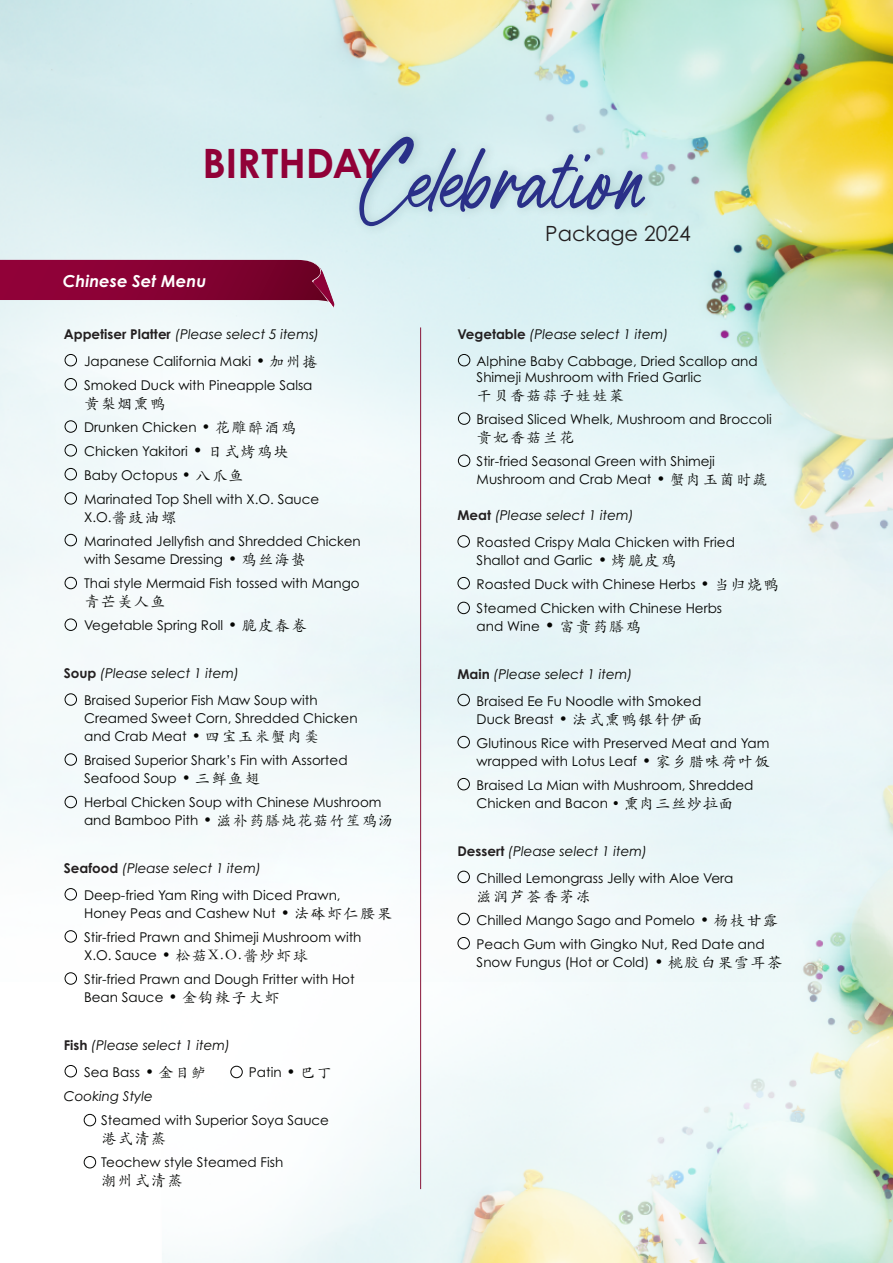
<style>
.page{position:relative;width:893px;height:1263px;background:#fff}
.page>*{position:absolute;margin:0;border:0;box-sizing:border-box;transform-origin:0 0}
.t1{font:700 40.5px "Century Gothic Pro";color:#910138}
.t2{font:21px "Century Gothic Pro";color:#231f20}
.t3{font:italic 700 16.5px "Century Gothic Pro";color:#fff}
.t4{font:15px "ST Kaiti";letter-spacing:.1em;color:#040503}
.t5{font:13.5px/24px "Century Gothic Pro";color:#040503}
.t6{font:italic 13.5px/27px "Century Gothic Pro";color:#040503;text-align:center}
.s1{font-weight:700;color:#231f20}
.s2{font-style:italic}
.s3{font-size:15px}
.s4{font-family:"ST Kaiti";font-size:15px}
.s5{font-size:16.5px}
.s6{font-family:"Century Gothic Pro";font-size:13.5px}
.s7{font-family:"Century Gothic Pro"}
.s8{font-weight:700;font-style:normal;color:#231f20}
.s9{font-style:normal}
.s10{font-style:normal;font-size:15px}
.s11{font-family:"ST Kaiti";font-style:normal;font-size:15px}
</style>
<div class="page">
<img style="left:1px;top:0;width:892px;height:356px">
<img style="left:1px;top:356px;width:892px;height:907px">
<img style="left:348px;top:123px;width:314px;height:118px">
<svg style="left:359px;top:136px;width:286px;height:90px;background:#aec5d7"></svg>
<div style="left:458px;top:455px;width:12px;height:12px;border:1px solid #040503;border-radius:50%"></div>
<div style="left:458px;top:535px;width:12px;height:12px;border:1px solid #040503;border-radius:50%"></div>
<div style="left:458px;top:577px;width:12px;height:12px;border:1px solid #040503;border-radius:50%"></div>
<div style="left:458px;top:602px;width:12px;height:12px;border:1px solid #040503;border-radius:50%"></div>
<div style="left:458px;top:694px;width:12px;height:12px;border:1px solid #040503;border-radius:50%"></div>
<div style="left:458px;top:736px;width:12px;height:12px;border:1px solid #040503;border-radius:50%"></div>
<div style="left:458px;top:778px;width:12px;height:12px;border:1px solid #040503;border-radius:50%"></div>
<div style="left:458px;top:871px;width:12px;height:12px;border:1px solid #040503;border-radius:50%"></div>
<div style="left:458px;top:913px;width:12px;height:12px;border:1px solid #040503;border-radius:50%"></div>
<div style="left:458px;top:937px;width:12px;height:12px;border:1px solid #040503;border-radius:50%"></div>
<div style="left:458px;top:354px;width:12px;height:12px;border:1px solid #040503;border-radius:50%"></div>
<div style="left:458px;top:412px;width:12px;height:13px;border:1px solid #040503;border-radius:50%"></div>
<div style="left:65px;top:420px;width:12px;height:13px;border:1px solid #040503;border-radius:50%"></div>
<div style="left:65px;top:444px;width:12px;height:12px;border:1px solid #040503;border-radius:50%"></div>
<div style="left:65px;top:468px;width:12px;height:12px;border:1px solid #040503;border-radius:50%"></div>
<div style="left:65px;top:492px;width:12px;height:12px;border:1px solid #040503;border-radius:50%"></div>
<div style="left:65px;top:534px;width:12px;height:12px;border:1px solid #040503;border-radius:50%"></div>
<div style="left:65px;top:577px;width:12px;height:12px;border:1px solid #040503;border-radius:50%"></div>
<div style="left:65px;top:619px;width:12px;height:12px;border:1px solid #040503;border-radius:50%"></div>
<div style="left:65px;top:693px;width:12px;height:13px;border:1px solid #040503;border-radius:50%"></div>
<div style="left:65px;top:753px;width:12px;height:13px;border:1px solid #040503;border-radius:50%"></div>
<div style="left:65px;top:796px;width:12px;height:12px;border:1px solid #040503;border-radius:50%"></div>
<div style="left:65px;top:888px;width:12px;height:12px;border:1px solid #040503;border-radius:50%"></div>
<div style="left:65px;top:930px;width:12px;height:12px;border:1px solid #040503;border-radius:50%"></div>
<div style="left:65px;top:972px;width:12px;height:13px;border:1px solid #040503;border-radius:50%"></div>
<div style="left:65px;top:1065px;width:12px;height:12px;border:1px solid #040503;border-radius:50%"></div>
<div style="left:230px;top:1066px;width:13px;height:12px;border:1px solid #040503;border-radius:50%"></div>
<div style="left:84px;top:1114px;width:12px;height:12px;border:1px solid #040503;border-radius:50%"></div>
<div style="left:84px;top:1156px;width:12px;height:12px;border:1px solid #040503;border-radius:50%"></div>
<div style="left:65px;top:354px;width:12px;height:12px;border:1px solid #040503;border-radius:50%"></div>
<div style="left:65px;top:378px;width:12px;height:12px;border:1px solid #040503;border-radius:50%"></div>
<hr style="left:420px;top:327px;width:1px;height:862px;background:#891639">
<svg style="left:0;top:260px;width:334px;height:48px;background:#972e56"></svg>
<h1 class="t1" style="left:202px;top:138px;width:181px">BIRTHDAY</h1>
<p class="t3" style="left:63px;top:271px;width:145px">Chinese Set Menu</p>
<p class="t5" style="left:64px;top:321px;width:257px;line-height:27px;text-align:right"><span class="s1">Appetiser Platter</span> <span class="s2">(Please select 5 items)<br></span>Japanese California Maki <span class="s3">•</span> <span class="s4">加州捲</span></p>
<p class="t5" style="left:84px;top:373px;width:230px">Smoked Duck with Pineapple Salsa</p>
<p class="t4" style="left:84px;top:394px;width:82px">黄梨烟熏鸭</p>
<p class="t5" style="left:84px;top:415px;width:237px">Drunken Chicken <span class="s3">•</span> <span class="s4">花雕醉酒鸡<br></span>Chicken Yakitori <span class="s5">•</span> <span class="s4">日式烤鸡块<br></span>Baby Octopus <span class="s3">•</span> <span class="s4">八爪鱼<br></span>Marinated Top Shell with X.O. Sauce</p>
<p class="t5" style="left:84px;top:505px;width:278px">X.O.<span class="s4">酱豉油螺<br></span>Marinated Jellyfish and Shredded Chicken</p>
<p class="t5" style="left:84px;top:547px;width:277px">with Sesame Dressing <span class="s3">•</span> <span class="s4">鸡丝海蛰<br></span>Thai style Mermaid Fish tossed with Mango</p>
<p class="t4" style="left:84px;top:592px;width:82px">青芒美人鱼</p>
<p class="t5" style="left:84px;top:613px;width:223px">Vegetable Spring Roll <span class="s3">•</span> <span class="s4">脆皮春卷</span></p>
<p class="t5" style="left:84px;top:660px;width:235px;line-height:27px;text-indent:-20px"><span class="s1">Soup</span> <span class="s2">(Please select 1 item)<br></span>Braised Superior Fish Maw Soup with</p>
<p class="t5" style="left:84px;top:709px;width:275px;line-height:18px">Creamed Sweet Corn, Shredded Chicken and Crab Meat <span class="s3">•</span> <span class="s4">四宝玉米蟹肉羹</span></p>
<p class="t5" style="left:84px;top:751px;width:265px;line-height:18px">Braised Superior Shark’s Fin with Assorted<br>Seafood Soup <span class="s3">•</span> <span class="s4">三鲜鱼翅</span></p>
<p class="t5" style="left:84px;top:793px;width:310px;line-height:18px">Herbal Chicken Soup with Chinese Mushroom and Bamboo Pith <span class="s3">•</span> <span class="s4">滋补药膳炖花菇竹笙鸡汤</span></p>
<p class="t5" style="left:84px;top:855px;width:258px;line-height:27px;text-indent:-20px"><span class="s1">Seafood</span> <span class="s2">(Please select 1 item)<br></span>Deep-fried Yam Ring with Diced Prawn,</p>
<p class="t5" style="left:84px;top:901px;width:309px">Honey Peas and Cashew Nut <span class="s3">•</span> <span class="s4">法砵虾仁腰果<br></span>Stir-fried Prawn and Shimeji Mushroom with</p>
<p class="t4" style="left:84px;top:946px;width:225px"><span class="s6">X.O. Sauce</span> <span class="s7">•</span> 松菇X.O.酱炒虾球</p>
<p class="t5" style="left:84px;top:970px;width:272px;line-height:18px">Stir-fried Prawn and Dough Fritter with Hot<br>Bean Sauce <span class="s3">•</span> <span class="s4">金钩辣子大虾</span></p>
<p class="t6" style="left:64px;top:1032px;width:168px"><span class="s8">Fish</span> (Please select 1 item)<br><span class="s9">Sea Bass</span> <span class="s10">•</span> <span class="s11">金目鲈</span></p>
<p class="t5" style="left:249px;top:1060px;width:84px">Patin <span class="s3">•</span> <span class="s4">巴丁</span></p>
<p class="t6" style="left:64px;top:1083px;width:91px">Cooking Style</p>
<p class="t5" style="left:101px;top:1108px;width:229px">Steamed with Superior Soya Sauce</p>
<p class="t4" style="left:101px;top:1129px;width:66px">港式清蒸</p>
<p class="t5" style="left:101px;top:1150px;width:184px">Teochew style Steamed Fish</p>
<p class="t4" style="left:101px;top:1171px;width:82px">潮州式清蒸</p>
<h2 class="t2" style="left:545px;top:220px;width:147px">Package 2024</h2>
<p class="t5" style="left:477px;top:320px;width:283px;line-height:27px;text-indent:-19px"><span class="s1">Vegetable</span> <span class="s2">(Please select 1 item)<br></span>Alphine Baby Cabbage, Dried Scallop and</p>
<p class="t5" style="left:477px;top:365px;width:227px">Shimeji Mushroom with Fried Garlic</p>
<p class="t4" style="left:477px;top:386px;width:148px">干贝香菇蒜子娃娃菜</p>
<p class="t5" style="left:477px;top:407px;width:297px">Braised Sliced Whelk, Mushroom and Broccoli</p>
<p class="t4" style="left:477px;top:428px;width:99px">贵妃香菇兰花</p>
<p class="t5" style="left:477px;top:452px;width:292px;line-height:18px">Stir-fried Seasonal Green with Shimeji<br>Mushroom and Crab Meat <span class="s3">•</span> <span class="s4">蟹肉玉菌时蔬</span></p>
<p class="t5" style="left:477px;top:501px;width:260px;line-height:27px;text-indent:-19px"><span class="s1">Meat</span> <span class="s2">(Please select 1 item)<br></span>Roasted Crispy Mala Chicken with Fried</p>
<p class="t5" style="left:477px;top:548px;width:303px">Shallot and Garlic <span class="s3">•</span> <span class="s4">烤脆皮鸡<br></span>Roasted Duck with Chinese Herbs <span class="s3">•</span> <span class="s4">当归烧鸭<br></span>Steamed Chicken with Chinese Herbs</p>
<p class="t5" style="left:477px;top:614px;width:165px">and Wine <span class="s5">•</span> <span class="s4">富贵药膳鸡</span></p>
<p class="t5" style="left:477px;top:660px;width:226px;line-height:27px;text-indent:-19px"><span class="s1">Main</span> <span class="s2">(Please select 1 item)<br></span>Braised Ee Fu Noodle with Smoked</p>
<p class="t5" style="left:477px;top:707px;width:294px">Duck Breast <span class="s3">•</span> <span class="s4">法式熏鸭银针伊面<br></span>Glutinous Rice with Preserved Meat and Yam</p>
<p class="t5" style="left:477px;top:749px;width:294px">wrapped with Lotus Leaf <span class="s3">•</span> <span class="s4">家乡腊味荷叶饭<br></span>Braised La Mian with Mushroom, Shredded</p>
<p class="t5" style="left:477px;top:791px;width:258px">Chicken and Bacon • <span class="s4">熏肉三丝炒拉面</span></p>
<p class="t5" style="left:477px;top:837px;width:258px;line-height:27px;text-indent:-19px"><span class="s1">Dessert</span> <span class="s2">(Please select 1 item)<br></span>Chilled Lemongrass Jelly with Aloe Vera</p>
<p class="t4" style="left:477px;top:887px;width:115px">滋润芦荟香茅冻</p>
<p class="t5" style="left:477px;top:908px;width:303px">Chilled Mango Sago and Pomelo <span class="s3">•</span> <span class="s4">杨枝甘露<br></span>Peach Gum with Gingko Nut, Red Date and</p>
<p class="t5" style="left:477px;top:950px;width:306px">Snow Fungus (Hot or Cold) <span class="s3">•</span> <span class="s4">桃胶白果雪耳茶</span></p>
</div>
